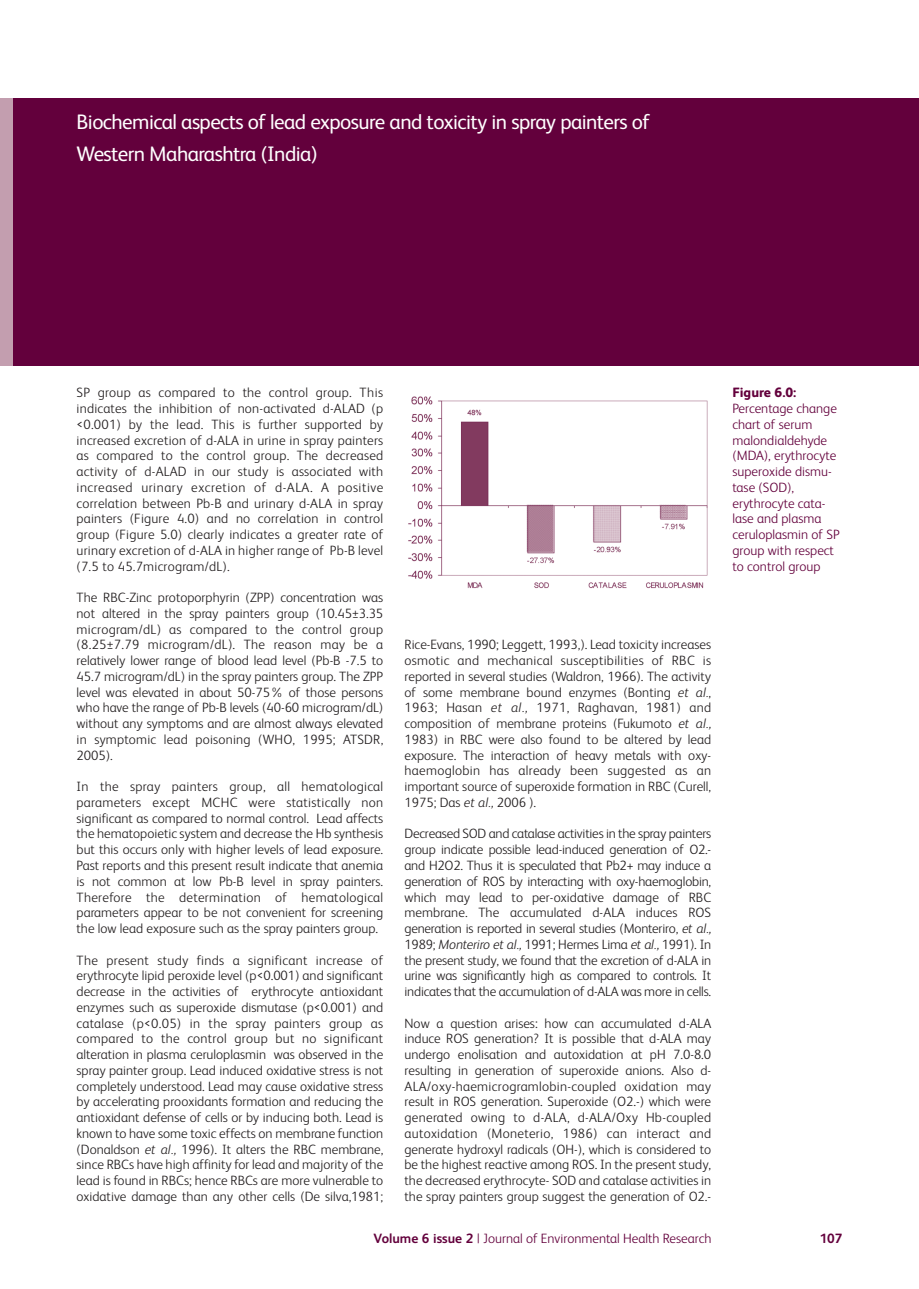
<style>
.page{position:relative;width:919px;height:1289px;background:#fff}
.page>*{position:absolute;margin:0;border:0;box-sizing:border-box;transform-origin:0 0}
.t1{font:21px/31.5px "FS Albert";letter-spacing:-.03em;color:#fff}
.t2{font:300 13.5px/15.8px "FS Albert";color:#231f20;text-align:justify}
.t3{font:300 13.5px/15.8px "FS Albert";color:#63003c}
.t4{font:800 13.5px "FS Albert";color:#63003c}
.t5{font:700 13.5px "FS Albert";color:#63003c}
.s1{font-style:italic}
.s2{font-weight:700}
</style>
<div class="page">
<div style="left:13px;top:98px;width:905px;height:268px;background:#63003c"></div>
<div style="left:0;top:98px;width:13px;height:268px;background:#c39eaf"></div>
<img style="left:408px;top:396px;width:300px;height:193px">
<h1 class="t1" style="left:77px;top:109px;width:574px">Biochemical aspects of lead exposure and toxicity in spray painters of<br>Western Maharashtra (India)</h1>
<p class="t2" style="left:77px;top:386px;width:308px">SP group as compared to the control group. This indicates the inhibition of non-activated d-ALAD (p &lt;0.001) by the lead. This is further supported by increased excretion of d-ALA in urine in spray painters as compared to the control group. The decreased activity of d-ALAD in our study is associated with increased urinary excretion of d-ALA. A positive correlation between Pb-B and urinary d-ALA in spray painters (Figure 4.0) and no correlation in control group (Figure 5.0) clearly indicates a greater rate of urinary excretion of d-ALA in higher range of Pb-B level (7.5 to 45.7microgram/dL).</p>
<p class="t2" style="left:77px;top:591px;width:308px">The RBC-Zinc protoporphyrin (ZPP) concentration was not altered in the spray painters group (10.45±3.35 microgram/dL) as compared to the control group (8.25±7.79 microgram/dL). The reason may be a relatively lower range of blood lead level (Pb-B -7.5 to 45.7 microgram/dL) in the spray painters group. The ZPP level was elevated in about 50-75% of those persons who have the range of Pb-B levels (40-60 microgram/dL) without any symptoms and are almost always elevated in symptomic lead poisoning (WHO, 1995; ATSDR, 2005).</p>
<p class="t2" style="left:77px;top:780px;width:308px">In the spray painters group, all hematological parameters except MCHC were statistically non significant as compared to normal control. Lead affects the hematopoietic system and decrease the Hb synthesis but this occurs only with higher levels of lead exposure.<br>Past reports and this present result indicate that anemia is not common at low Pb-B level in spray painters.<br>Therefore the determination of hematological parameters appear to be not convenient for screening the low lead exposure such as the spray painters group.</p>
<p class="t2" style="left:77px;top:953px;width:308px">The present study finds a significant increase of erythrocyte lipid peroxide level (p&lt;0.001) and significant decrease in the activities of erythrocyte antioxidant enzymes such as superoxide dismutase (p&lt;0.001) and catalase (p&lt;0.05) in the spray painters group as compared to the control group but no significant alteration in plasma ceruloplasmin was observed in the spray painter group. Lead induced oxidative stress is not completely understood. Lead may cause oxidative stress by accelerating prooxidants formation and reducing the antioxidant defense of cells or by inducing both. Lead is known to have some toxic effects on membrane function (Donaldson <span class="s1">et al.,</span> 1996). It alters the RBC membrane, since RBCs have high affinity for lead and majority of the lead is found in RBCs; hence RBCs are more vulnerable to oxidative damage than any other cells (De silva,1981;</p>
<p class="t2" style="left:404px;top:638px;width:308px">Rice-Evans, 1990; Leggett, 1993,). Lead toxicity increases osmotic and mechanical susceptibilities of RBC is reported in several studies (Waldron, 1966). The activity of some membrane bound enzymes (Bonting <span class="s1">et al.</span>, 1963; Hasan <span class="s1">et al.,</span> 1971, Raghavan, 1981) and composition of membrane proteins (Fukumoto <span class="s1">et al., </span>1983) in RBC were also found to be altered by lead exposure. The interaction of heavy metals with oxy&shy;haemoglobin has already been suggested as an important source of superoxide formation in RBC (Curell, 1975; Das <span class="s1">et al.,</span> 2006 ).</p>
<p class="t2" style="left:404px;top:827px;width:308px">Decreased SOD and catalase activities in the spray painters group indicate possible lead-induced generation of O2.- and H2O2. Thus it is speculated that Pb2+ may induce a generation of ROS by interacting with oxy-haemoglobin, which may lead to per-oxidative damage of RBC membrane. The accumulated d-ALA induces ROS generation is reported in several studies (Monteriro, <span class="s1">et al., </span>1989; <span class="s1">Monteriro et al.,</span> 1991; Hermes Lima <span class="s1">et al.,</span> 1991). In the present study, we found that the excretion of d-ALA in urine was significantly high as compared to controls. It indicates that the accumulation of d-ALA was more in cells.</p>
<p class="t2" style="left:404px;top:1016px;width:308px">Now a question arises: how can accumulated d-ALA induce ROS generation? It is possible that d-ALA may undergo enolisation and autoxidation at pH 7.0-8.0 resulting in generation of superoxide anions. Also d-ALA/oxy-haemicrogramlobin-coupled oxidation may result in ROS generation. Superoxide (O2.-) which were generated owing to d-ALA, d-ALA/Oxy Hb-coupled autoxidation (Moneterio, 1986) can interact and generate hydroxyl radicals (OH-), which is considered to be the highest reactive among ROS. In the present study, the decreased erythrocyte- SOD and catalase activities in the spray painters group suggest the generation of O2.-</p>
<p class="t4" style="left:732px;top:388px;width:65px">Figure 6.0:</p>
<p class="t3" style="left:732px;top:402px;width:109px">Percentage change chart of serum malondialdehyde (MDA), erythrocyte superoxide dismu&shy;tase (SOD), erythrocyte cata&shy;lase and plasma ceruloplasmin of SP group with respect to control group</p>
<p class="t3" style="left:373px;top:1231px;width:339px"><span class="s2">Volume 6 issue 2</span> | Journal of Environmental Health Research</p>
<p class="t5" style="left:819px;top:1233px;width:24px">107</p>
</div>
